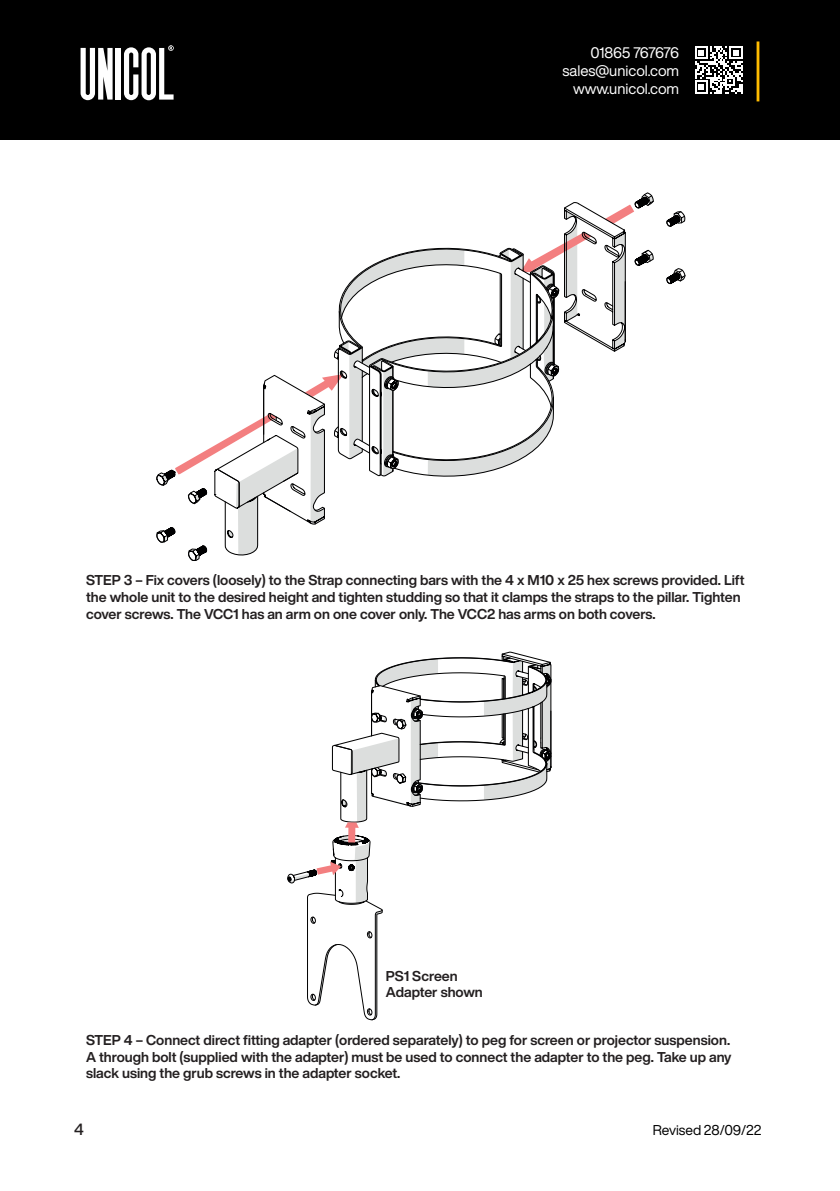
<style>
.page{position:relative;width:840px;height:1191px;background:#fff}
.page>*{position:absolute;margin:0;border:0;box-sizing:border-box;transform-origin:0 0}
.t1{font:500 16px "Helvetica Now Display";color:#231f20}
.t2{font:15px/18px "Helvetica Now Display";color:#fff;text-align:right}
.t3{font:700 14px/16.8px "Helvetica Now Display";color:#231f20}
.t4{font:14px "Helvetica Now Display";color:#000}
</style>
<div class="page">
<div style="left:0;top:0;width:839px;height:140px;background:#000"></div>
<svg style="left:124px;top:45px;width:49px;height:55px"></svg>
<div style="left:116px;top:48px;width:5px;height:52px;background:#fff"></div>
<svg style="left:80px;top:48px;width:32px;height:52px"></svg>
<hr style="left:756px;top:41px;width:3px;height:60px;background:#ffbc00">
<svg style="left:695px;top:46px;width:47px;height:48px"></svg>
<svg style="left:287px;top:651px;width:264px;height:369px"></svg>
<svg style="left:666px;top:268px;width:19px;height:17px"></svg>
<svg style="left:666px;top:211px;width:19px;height:16px"></svg>
<svg style="left:156px;top:192px;width:498px;height:369px"></svg>
<p class="t2" style="left:562px;top:43px;width:118px">01865 767676 sales@unicol.com www.unicol.com</p>
<p class="t3" style="left:86px;top:572px;width:659px">STEP 3 – Fix covers (loosely) to the Strap connecting bars with the 4 x M10 x 25 hex screws provided. Lift the whole unit to the desired height and tighten studding so that it clamps the straps to the pillar. Tighten cover screws. The VCC1 has an arm on one cover only. The VCC2 has arms on both covers.</p>
<p class="t3" style="left:386px;top:967px;width:98px">PS1 Screen<br>Adapter shown</p>
<p class="t3" style="left:86px;top:1031px;width:646px;text-align:justify">STEP 4 – Connect direct fitting adapter (ordered separately) to peg for screen or projector suspension.<br>A through bolt (supplied with the adapter) must be used to connect the adapter to the peg. Take up any slack using the grub screws in the adapter socket.</p>
<p class="t1" style="left:74px;top:1118px;width:11px">4</p>
<p class="t4" style="left:652px;top:1120px;width:110px">Revised 28/09/22</p>
</div>
